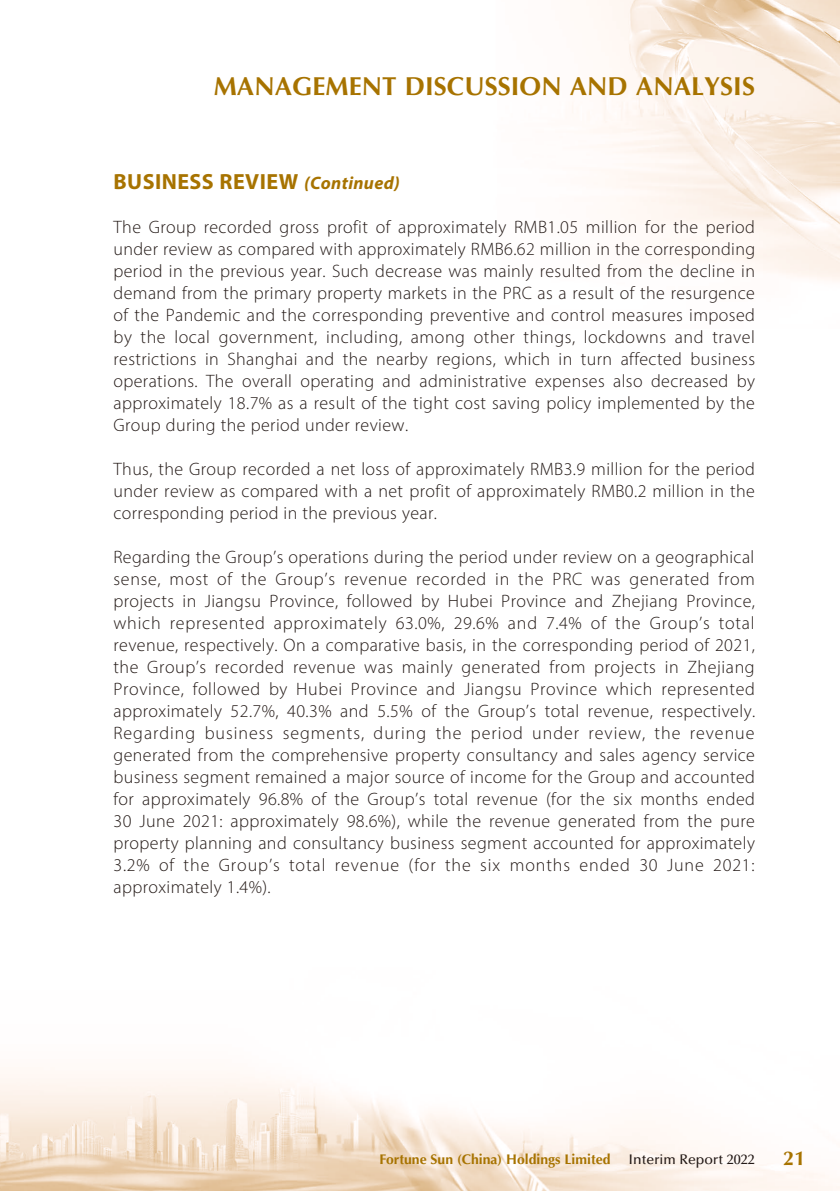
<style>
.page{position:relative;width:840px;height:1191px;background:#fff}
.page>*{position:absolute;margin:0;border:0;box-sizing:border-box;transform-origin:0 0}
.t1{font:700 26px "Optima LT Std";letter-spacing:.005em;color:#a77300}
.t2{font:700 22px "Myriad Pro";letter-spacing:.02em;color:#a77300}
.t3{font:700 20px "Optima LT Std";color:#a77300}
.t4{font:300 18px/22px "Myriad Pro";letter-spacing:.02em;color:#231916;text-align:justify}
.t5{font:700 14px "Optima LT Std";color:#a77300}
.t6{font:500 14px "Optima LT Std";color:#231916}
.s1{font-style:italic;font-size:18px}
</style>
<div class="page">
<img style="left:0;top:0;width:839px;height:1191px">
<h1 class="t1" style="left:213px;top:71px;width:542px">MANAGEMENT DISCUSSION AND ANALYSIS</h1>
<p class="t2" style="left:113px;top:167px;width:287px">BUSINESS REVIEW <span class="s1">(Continued)</span></p>
<p class="t4" style="left:113px;top:215px;width:642px">The Group recorded gross profit of approximately RMB1.05 million for the period under review as compared with approximately RMB6.62 million in the corresponding period in the previous year. Such decrease was mainly resulted from the decline in demand from the primary property markets in the PRC as a result of the resurgence of the Pandemic and the corresponding preventive and control measures imposed by the local government, including, among other things, lockdowns and travel restrictions in Shanghai and the nearby regions, which in turn affected business operations. The overall operating and administrative expenses also decreased by approximately 18.7% as a result of the tight cost saving policy implemented by the Group during the period under review.</p>
<p class="t4" style="left:113px;top:457px;width:642px">Thus, the Group recorded a net loss of approximately RMB3.9 million for the period under review as compared with a net profit of approximately RMB0.2 million in the corresponding period in the previous year.</p>
<p class="t4" style="left:113px;top:545px;width:642px">Regarding the Group’s operations during the period under review on a geographical sense, most of the Group’s revenue recorded in the PRC was generated from projects in Jiangsu Province, followed by Hubei Province and Zhejiang Province, which represented approximately 63.0%, 29.6% and 7.4% of the Group’s total revenue, respectively. On a comparative basis, in the corresponding period of 2021, the Group’s recorded revenue was mainly generated from projects in Zhejiang Province, followed by Hubei Province and Jiangsu Province which represented approximately 52.7%, 40.3% and 5.5% of the Group’s total revenue, respectively.<br>Regarding business segments, during the period under review, the revenue generated from the comprehensive property consultancy and sales agency service business segment remained a major source of income for the Group and accounted for approximately 96.8% of the Group’s total revenue (for the six months ended 30 June 2021: approximately 98.6%), while the revenue generated from the pure property planning and consultancy business segment accounted for approximately 3.2% of the Group’s total revenue (for the six months ended 30 June 2021: approximately 1.4%).</p>
<p class="t5" style="left:379px;top:1150px;width:232px">Fortune Sun (China) Holdings Limited</p>
<p class="t6" style="left:628px;top:1151px;width:128px">Interim Report 2022</p>
<p class="t3" style="left:782px;top:1146px;width:24px">21</p>
</div>
